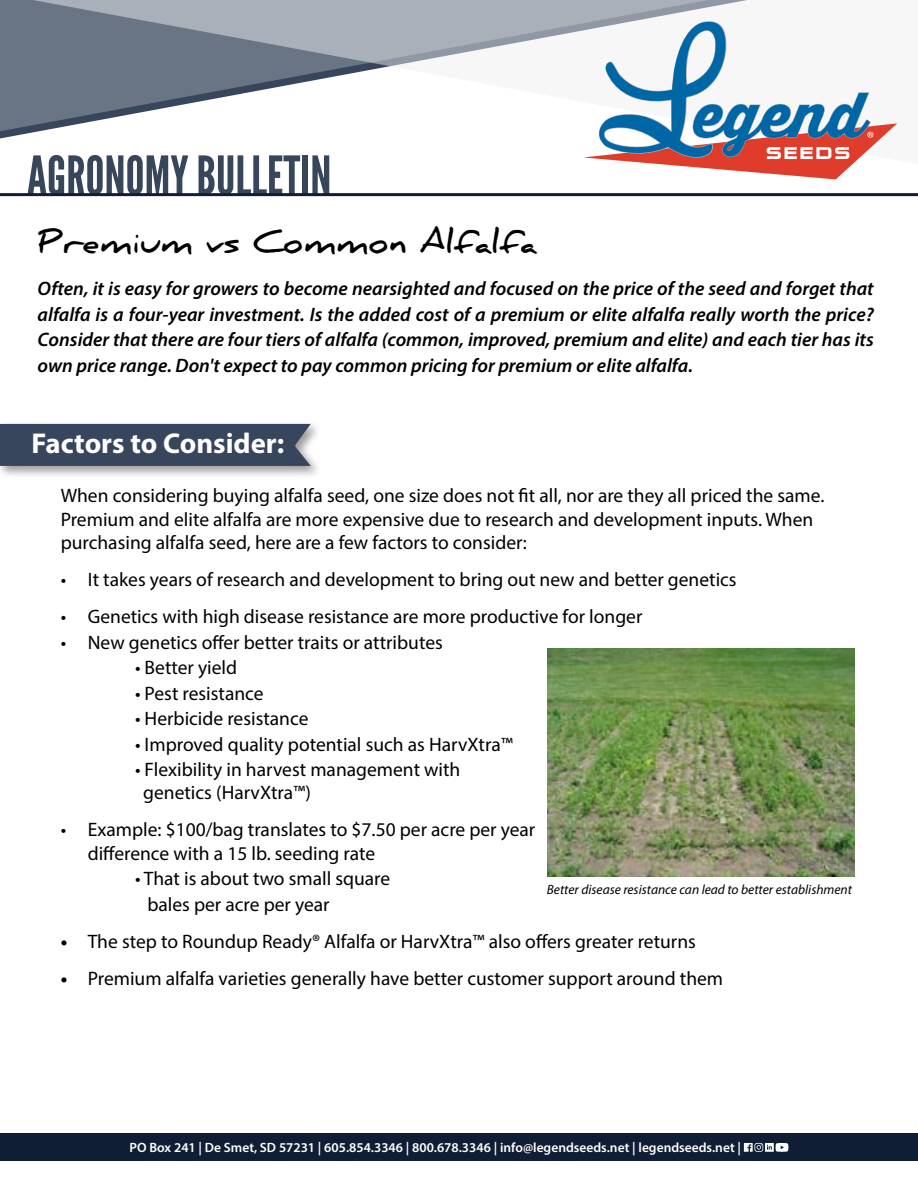
<style>
.page{position:relative;width:918px;height:1188px;background:#fff}
.page>*{position:absolute;margin:0;border:0;box-sizing:border-box;transform-origin:0 0}
.t1{font:53.4px "League Gothic";color:#38465c}
.t2{font:700 31.5px "Daniel";color:#000}
.t3{font:700 28.8px "Myriad Pro";color:#fff}
.t4{font:19.5px/23.4px "Myriad Pro";color:#000}
.t5{font:italic 600 19.5px/25.5px "Myriad Pro";color:#000;text-align:justify}
.t6{font:600 13.5px "Myriad Pro";color:#fff}
.t7{font:italic 13.5px "Myriad Pro";color:#000}
.s1{font-weight:700}
</style>
<div class="page">
<img style="left:547px;top:648px;width:308px;height:228px">
<hr style="left:0;top:193px;width:918px;height:3px;background:#101e35">
<svg style="left:0;top:0;width:898px;height:139px"></svg>
<div style="left:0;top:1134px;width:918px;height:27px;background:#101e35"></div>
<svg style="left:744px;top:1143px;width:44px;height:9px"></svg>
<div style="left:0;top:421px;width:322px;height:58px;background:#000;opacity:.4"></div>
<div style="left:0;top:424px;width:311px;height:42px;background:#38465d"></div>
<svg style="left:583px;top:21px;width:314px;height:158px"></svg>
<h1 class="t1" style="left:27px;top:144px;width:306px">AGRONOMY BULLETIN</h1>
<h2 class="t2" style="left:38px;top:224px;width:500px">Premium vs Common Alfalfa</h2>
<p class="t5" style="left:38px;top:276px;width:838px">Often, it is easy for growers to become nearsighted and focused on the price of the seed and forget that alfalfa is a four-year investment. Is the added cost of a premium or elite alfalfa really worth the price?<br>Consider that there are four tiers of alfalfa (common, improved, premium and elite) and each tier has its own price range. Don't expect to pay common pricing for premium or elite alfalfa.</p>
<h3 class="t3" style="left:32px;top:425px;width:254px">Factors to Consider:</h3>
<p class="t4" style="left:61px;top:484px;width:765px">When considering buying alfalfa seed, one size does not fit all, nor are they all priced the same.<br>Premium and elite alfalfa are more expensive due to research and development inputs. When purchasing alfalfa seed, here are a few factors to consider:</p>
<p class="t4" style="left:61px;top:568px;width:677px">• It takes years of research and development to bring out new and better genetics</p>
<p class="t4" style="left:61px;top:604px;width:583px">• Genetics with high disease resistance are more productive for longer</p>
<p class="t4" style="left:61px;top:630px;width:384px">• New genetics offer better traits or attributes</p>
<p class="t4" style="left:135px;top:656px;width:104px">• Better yield</p>
<p class="t4" style="left:135px;top:681px;width:130px">• Pest resistance</p>
<p class="t4" style="left:135px;top:707px;width:175px">• Herbicide resistance</p>
<p class="t4" style="left:135px;top:732px;width:379px">• Improved quality potential such as HarvXtra™</p>
<p class="t4" style="left:143px;top:758px;width:319px;text-indent:-8px">• Flexibility in harvest management with genetics (HarvXtra™)</p>
<p class="t4" style="left:88px;top:818px;width:449px;text-indent:-27px">• Example: $100/bag translates to $7.50 per acre per year difference with a 15 lb. seeding rate</p>
<p class="t4" style="left:147px;top:866px;width:244px;line-height:25.5px;text-indent:-12px">• That is about two small square bales per acre per year</p>
<p class="t4" style="left:61px;top:929px;width:637px"><span class="s1">•</span> The step to Roundup Ready® Alfalfa or HarvXtra™ also offers greater returns</p>
<p class="t4" style="left:61px;top:966px;width:664px"><span class="s1">•</span> Premium alfalfa varieties generally have better customer support around them</p>
<p class="t7" style="left:547px;top:882px;width:307px">Better disease resistance can lead to better establishment</p>
<p class="t6" style="left:130px;top:1139px;width:613px">PO Box 241 | De Smet, SD 57231 | 605.854.3346 | 800.678.3346 | info@legendseeds.net | legendseeds.net |</p>
</div>
